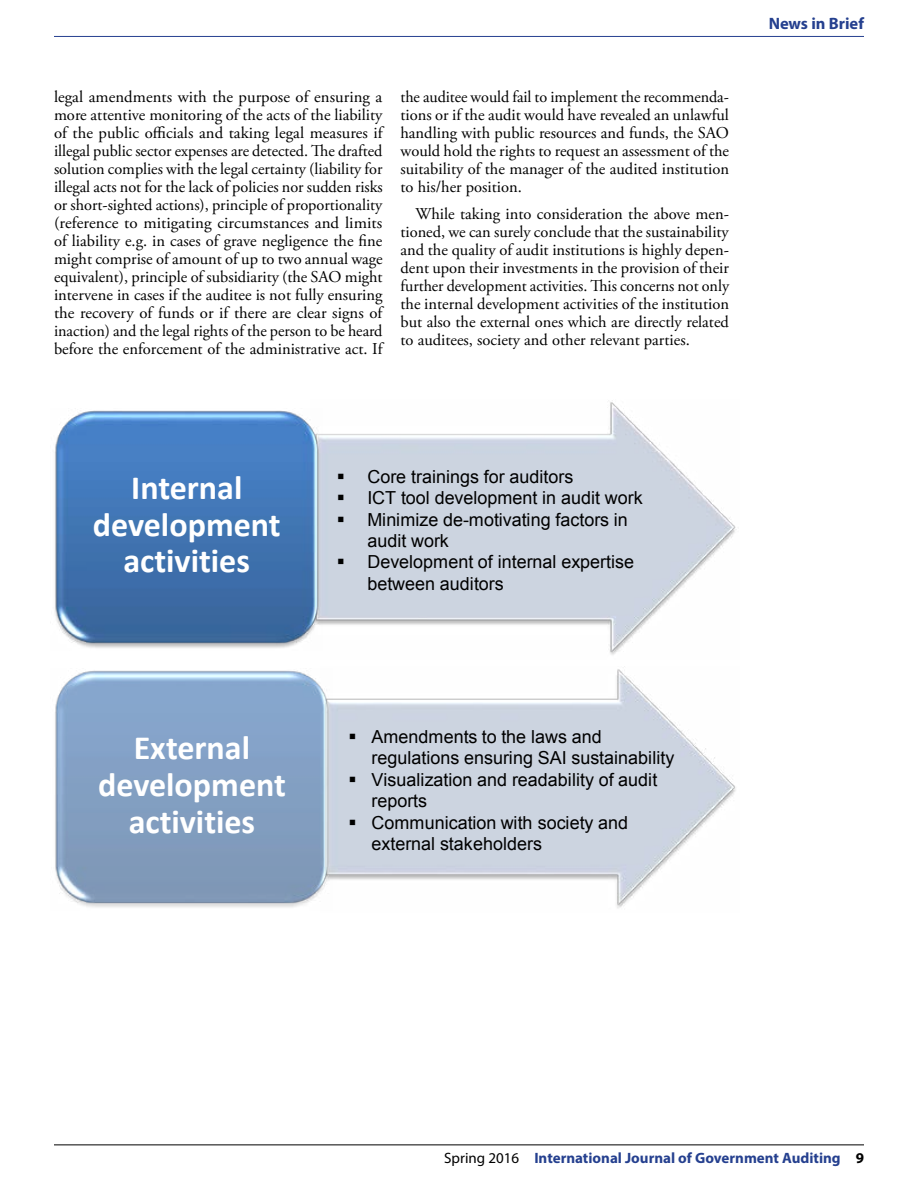
<style>
.page{position:relative;width:918px;height:1188px;background:#fff}
.page>*{position:absolute;margin:0;border:0;box-sizing:border-box;transform-origin:0 0}
.t1{font:700 34.05px/36.8px "Calibri";color:#fff;text-align:center}
.t2{font:18px/21.5px "Arial";color:#000}
.t3{font:16.5px/18px "Adobe Garamond Pro";color:#000;text-align:justify}
.t4{font:700 16.5px "Myriad Pro";color:#25408f}
.t5{font:700 15px "Myriad Pro";color:#25408f}
.s1{font-weight:400;color:#000}
.s2{color:#000}
</style>
<div class="page">
<hr style="left:54px;top:1144px;width:810px;height:1px;background:#000">
<hr style="left:54px;top:36px;width:810px;height:1px;background:#25408f">
<img style="left:323px;top:400px;width:414px;height:255px">
<img style="left:55px;top:410px;width:268px;height:238px">
<img style="left:333px;top:666px;width:403px;height:242px">
<img style="left:55px;top:670px;width:278px;height:237px">
<p class="t3" style="left:54px;top:88px;width:330px">legal amendments with the purpose of ensuring a more attentive monitoring of the acts of the liability of the public officials and taking legal measures if illegal public sector expenses are detected. The drafted solution complies with the legal certainty (liability for illegal acts not for the lack of policies nor sudden risks or short-sighted actions), principle of proportionality (reference to mitigating circumstances and limits of liability e.g. in cases of grave negligence the fine might comprise of amount of up to two annual wage equivalent), principle of subsidiarity (the SAO might intervene in cases if the auditee is not fully ensuring the recovery of funds or if there are clear signs of inaction) and the legal rights of the person to be heard before the enforcement of the administrative act. If</p>
<p class="t3" style="left:400px;top:88px;width:330px">the auditee would fail to implement the recommenda&shy;tions or if the audit would have revealed an unlawful handling with public resources and funds, the SAO would hold the rights to request an assessment of the suitability of the manager of the audited institution to his/her position.</p>
<p class="t3" style="left:400px;top:205px;width:330px;text-indent:15px">While taking into consideration the above men&shy;tioned, we can surely conclude that the sustainability and the quality of audit institutions is highly depen&shy;dent upon their investments in the provision of their further development activities. This concerns not only the internal development activities of the institution but also the external ones which are directly related to auditees, society and other relevant parties.</p>
<p class="t4" style="left:769px;top:12px;width:97px">News in Brief</p>
<h1 class="t1" style="left:93px;top:469px;width:189px">Internal development activities</h1>
<p class="t2" style="left:337px;top:466px;width:238px">▪ Core trainings for auditors</p>
<p class="t2" style="left:337px;top:487px;width:307px">▪ ICT tool development in audit work</p>
<p class="t2" style="left:367px;top:509px;width:262px;text-indent:-31px">▪ Minimize de-motivating factors in audit work</p>
<p class="t2" style="left:367px;top:552px;width:268px;text-indent:-31px">▪ Development of internal expertise between auditors</p>
<h1 class="t1" style="left:98px;top:729px;width:189px">External development activities</h1>
<p class="t2" style="left:371px;top:726px;width:304px;text-indent:-23px">▪ Amendments to the laws and regulations ensuring SAI sustainability</p>
<p class="t2" style="left:371px;top:769px;width:287px;text-indent:-23px">▪ Visualization and readability of audit reports</p>
<p class="t2" style="left:371px;top:812px;width:258px;text-indent:-23px">▪ Communication with society and external stakeholders</p>
<p class="t5" style="left:444px;top:1148px;width:421px"><span class="s1">Spring 2016</span> International Journal of Government Auditing <span class="s2">9</span></p>
</div>
